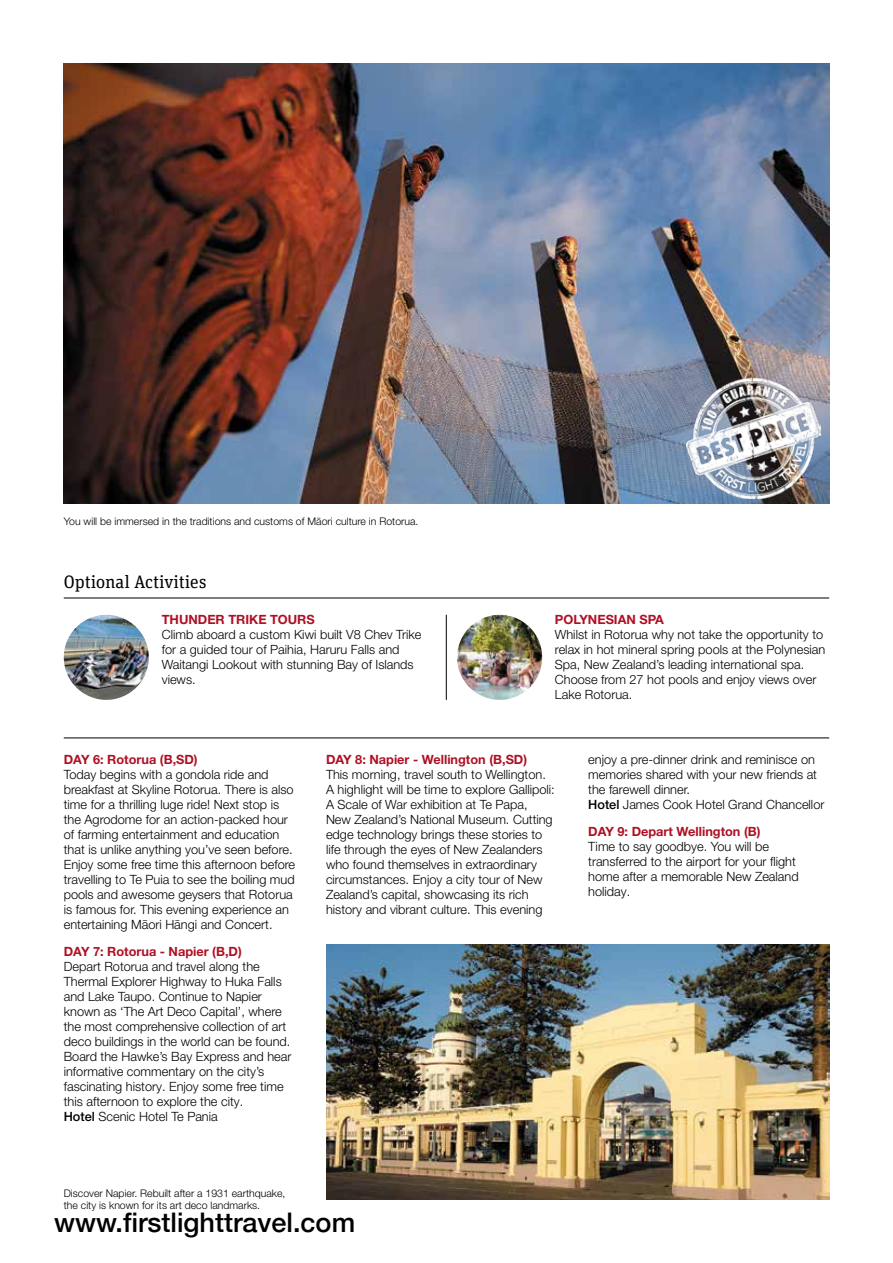
<style>
.page{position:relative;width:893px;height:1263px;background:#fff}
.page>*{position:absolute;margin:0;border:0;box-sizing:border-box;transform-origin:0 0}
.t1{font:500 27px "Helvetica Neue";color:#000}
.t2{font:18px "Unit Slab OT";color:#000}
.t3{font:300 12.75px/15px "Helvetica Neue LT Pro";color:#000}
.t4{font:700 12.75px "Helvetica Neue LT Pro";color:#af1024}
.t5{font:300 10.5px/12px "Helvetica Neue LT Pro";color:#000}
.s1{font-weight:500}
</style>
<div class="page">
<img style="left:457px;top:615px;width:85px;height:85px;border-radius:43px">
<hr style="left:64px;top:738px;width:765px;height:1px;background:#000">
<img style="left:64px;top:64px;width:765px;height:440px">
<hr style="left:64px;top:598px;width:765px;height:1px;background:#000">
<img style="left:64px;top:615px;width:85px;height:85px;border-radius:43px">
<hr style="left:446px;top:615px;width:1px;height:85px;background:#000">
<img style="left:326px;top:945px;width:503px;height:254px">
<img style="left:687px;top:377px;width:134px;height:121px">
<p class="t5" style="left:64px;top:515px;width:356px">You will be immersed in the traditions and customs of Māori culture in Rotorua.</p>
<h2 class="t2" style="left:64px;top:571px;width:144px">Optional Activities</h2>
<p class="t4" style="left:162px;top:611px;width:154px">THUNDER TRIKE TOURS</p>
<p class="t3" style="left:162px;top:627px;width:261px">Climb aboard a custom Kiwi built V8 Chev Trike for a guided tour of Paihia, Haruru Falls and Waitangi Lookout with stunning Bay of Islands views.</p>
<p class="t4" style="left:555px;top:611px;width:111px">POLYNESIAN SPA</p>
<p class="t3" style="left:555px;top:627px;width:272px">Whilst in Rotorua why not take the opportunity to relax in hot mineral spring pools at the Polynesian Spa, New Zealand’s leading international spa.<br>Choose from 27 hot pools and enjoy views over Lake Rotorua.</p>
<p class="t4" style="left:64px;top:751px;width:135px">DAY 6: Rotorua (B,SD)</p>
<p class="t3" style="left:64px;top:766px;width:233px">Today begins with a gondola ride and breakfast at Skyline Rotorua. There is also time for a thrilling luge ride! Next stop is the Agrodome for an action-packed hour of farming entertainment and education that is unlike anything you’ve seen before.<br>Enjoy some free time this afternoon before travelling to Te Puia to see the boiling mud pools and awesome geysers that Rotorua is famous for. This evening experience an entertaining Māori Hāngi and Concert.</p>
<p class="t4" style="left:64px;top:943px;width:180px">DAY 7: Rotorua - Napier (B,D)</p>
<p class="t3" style="left:64px;top:958px;width:229px">Depart Rotorua and travel along the Thermal Explorer Highway to Huka Falls and Lake Taupo. Continue to Napier known as ‘The Art Deco Capital’, where the most comprehensive collection of art deco buildings in the world can be found.<br>Board the Hawke’s Bay Express and hear informative commentary on the city’s fascinating history. Enjoy some free time this afternoon to explore the city.<br><span class="s1">Hotel</span> Scenic Hotel Te Pania</p>
<p class="t4" style="left:326px;top:751px;width:203px">DAY 8: Napier - Wellington (B,SD)</p>
<p class="t3" style="left:326px;top:766px;width:230px">This morning, travel south to Wellington.<br>A highlight will be time to explore Gallipoli:<br>A Scale of War exhibition at Te Papa, New Zealand’s National Museum. Cutting edge technology brings these stories to life through the eyes of New Zealanders who found themselves in extraordinary circumstances. Enjoy a city tour of New Zealand’s capital, showcasing its rich history and vibrant culture. This evening</p>
<p class="t5" style="left:64px;top:1187px;width:223px">Discover Napier. Rebuilt after a 1931 earthquake, the city is known for its art deco landmarks.</p>
<h1 class="t1" style="left:54px;top:1200px;width:303px">www.firstlighttravel.com</h1>
<p class="t3" style="left:588px;top:751px;width:238px">enjoy a pre-dinner drink and reminisce on memories shared with your new friends at the farewell dinner.<br><span class="s1">Hotel</span> James Cook Hotel Grand Chancellor</p>
<p class="t4" style="left:588px;top:823px;width:174px">DAY 9: Depart Wellington (B)</p>
<p class="t3" style="left:588px;top:838px;width:212px">Time to say goodbye. You will be transferred to the airport for your flight home after a memorable New Zealand holiday.</p>
</div>
